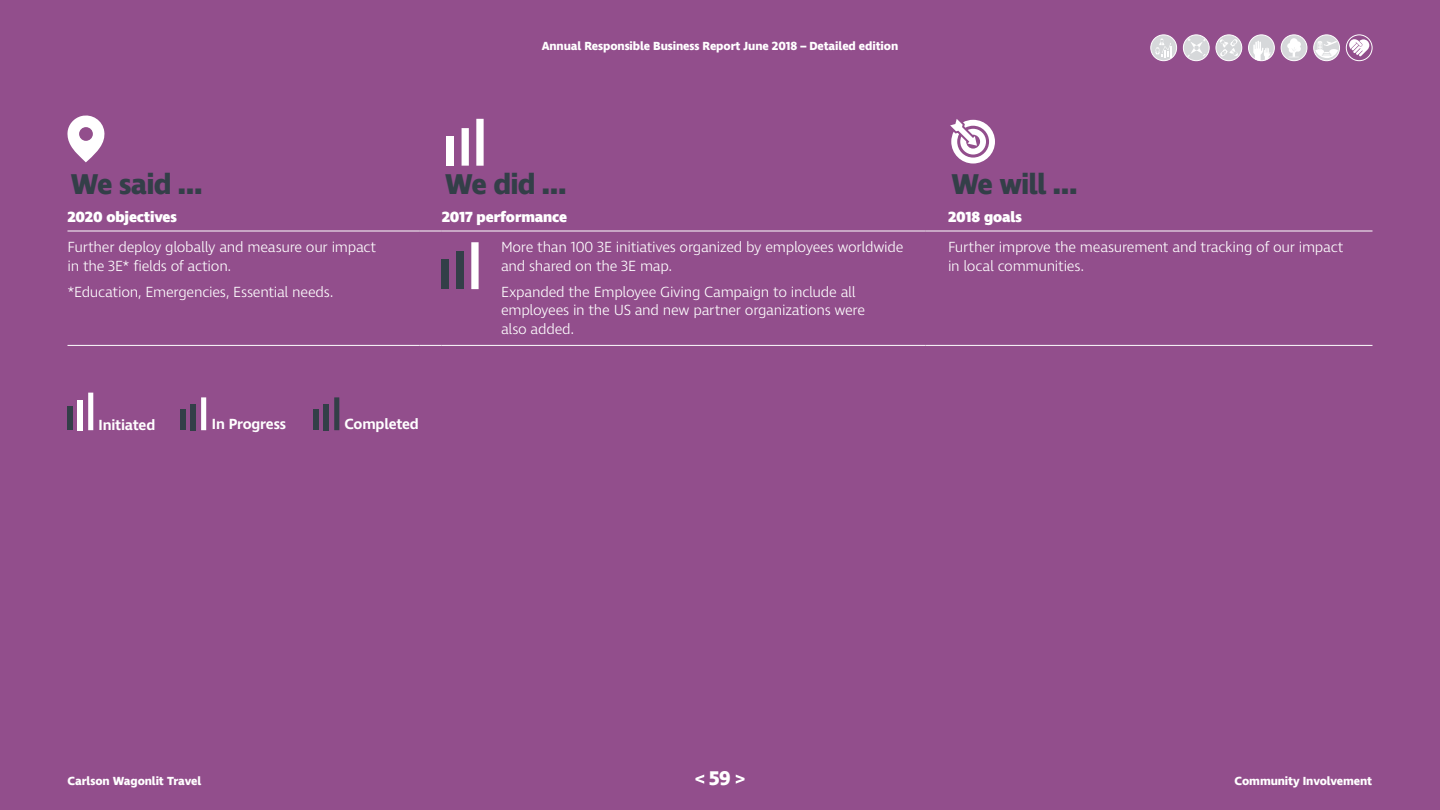
<style>
.page{position:relative;width:1440px;height:810px;background:#924e8c}
.page>*{position:absolute;margin:0;border:0;box-sizing:border-box;transform-origin:0 0}
.t1{font:700 29.25px "Ingra";letter-spacing:-.03em;color:#333f48}
.t2{font:700 20.25px "Ingra";color:#fff}
.t3{font:300 15px/18.8px "Ingra";letter-spacing:-.02em;color:#fff}
.t4{font:800 15px "Ingra";letter-spacing:-.01em;color:#fff}
.t5{font:600 15px "Ingra";letter-spacing:-.015em;color:#fff}
.t6{font:700 12px "Ingra";letter-spacing:-.01em;color:#fff}
</style>
<div class="page">
<svg style="left:67px;top:115px;width:38px;height:47px"></svg>
<svg style="left:950px;top:119px;width:45px;height:45px"></svg>
<svg style="left:462px;top:119px;width:22px;height:47px"></svg>
<div style="left:447px;top:136px;width:7px;height:30px;background:#fff"></div>
<svg style="left:419px;top:345px;width:23px;height:1px"></svg>
<svg style="left:926px;top:345px;width:22px;height:1px"></svg>
<hr style="left:948px;top:345px;width:424px;height:1px;background:#fff">
<hr style="left:501px;top:345px;width:425px;height:1px;background:#fff">
<hr style="left:442px;top:345px;width:59px;height:1px;background:#fff">
<hr style="left:68px;top:345px;width:351px;height:1px;background:#fff">
<hr style="left:68px;top:231px;width:351px;height:1px;background:#fff">
<svg style="left:419px;top:231px;width:23px;height:1px"></svg>
<hr style="left:442px;top:231px;width:59px;height:1px;background:#fff">
<hr style="left:501px;top:231px;width:425px;height:1px;background:#fff">
<hr style="left:948px;top:231px;width:424px;height:1px;background:#fff">
<svg style="left:926px;top:231px;width:22px;height:1px"></svg>
<svg style="left:471px;top:242px;width:8px;height:47px"></svg>
<div style="left:442px;top:260px;width:7px;height:29px;background:#333f48"></div>
<div style="left:457px;top:252px;width:7px;height:37px;background:#333f48"></div>
<svg style="left:88px;top:393px;width:5px;height:37px"></svg>
<div style="left:68px;top:407px;width:5px;height:23px;background:#333f48"></div>
<div style="left:78px;top:400px;width:5px;height:30px;background:#fff"></div>
<svg style="left:201px;top:397px;width:5px;height:33px"></svg>
<div style="left:180px;top:410px;width:6px;height:20px;background:#333f48"></div>
<div style="left:191px;top:404px;width:5px;height:26px;background:#333f48"></div>
<svg style="left:334px;top:397px;width:5px;height:33px"></svg>
<div style="left:314px;top:410px;width:5px;height:20px;background:#333f48"></div>
<div style="left:324px;top:404px;width:5px;height:26px;background:#333f48"></div>
<svg style="left:736px;top:775px;width:9px;height:9px"></svg>
<svg style="left:695px;top:775px;width:9px;height:9px"></svg>
<svg style="left:1183px;top:35px;width:26px;height:26px"></svg>
<div style="left:1183px;top:35px;width:27px;height:26px;border:1px solid #fff;border-radius:50%"></div>
<svg style="left:1187px;top:38px;width:19px;height:19px"></svg>
<div style="left:1249px;top:35px;width:25px;height:26px;background:#d6d8da;border-radius:50%"></div>
<div style="left:1248px;top:35px;width:27px;height:26px;border:1px solid #fff;border-radius:50%"></div>
<svg style="left:1253px;top:41px;width:18px;height:20px"></svg>
<svg style="left:1216px;top:35px;width:26px;height:26px"></svg>
<div style="left:1216px;top:35px;width:26px;height:26px;border:1px solid #fff;border-radius:50%"></div>
<svg style="left:1220px;top:39px;width:18px;height:18px"></svg>
<svg style="left:1314px;top:35px;width:26px;height:26px"></svg>
<div style="left:1313px;top:35px;width:27px;height:26px;border:1px solid #fff;border-radius:50%"></div>
<svg style="left:1315px;top:41px;width:23px;height:17px"></svg>
<svg style="left:1346px;top:35px;width:26px;height:26px"></svg>
<div style="left:1346px;top:35px;width:27px;height:26px;border:1px solid #fff;border-radius:50%"></div>
<svg style="left:1349px;top:39px;width:20px;height:17px"></svg>
<div style="left:1281px;top:35px;width:26px;height:26px;background:#d6d8da;border-radius:50%"></div>
<div style="left:1281px;top:35px;width:26px;height:26px;border:1px solid #fff;border-radius:50%"></div>
<svg style="left:1287px;top:38px;width:14px;height:20px"></svg>
<svg style="left:1151px;top:35px;width:26px;height:26px"></svg>
<div style="left:1150px;top:35px;width:27px;height:26px;border:1px solid #fff;border-radius:50%"></div>
<svg style="left:1155px;top:38px;width:17px;height:19px"></svg>
<p class="t6" style="left:542px;top:38px;width:358px">Annual Responsible Business Report June 2018 – Detailed edition</p>
<h1 class="t1" style="left:70px;top:166px;width:134px">We said …</h1>
<h1 class="t1" style="left:445px;top:166px;width:124px">We did …</h1>
<h1 class="t1" style="left:951px;top:166px;width:128px">We will …</h1>
<p class="t4" style="left:68px;top:207px;width:111px">2020 objectives</p>
<p class="t4" style="left:442px;top:207px;width:127px">2017 performance</p>
<p class="t4" style="left:948px;top:207px;width:75px">2018 goals</p>
<p class="t3" style="left:68px;top:239px;width:310px">Further deploy globally and measure our impact in the 3E* fields of action.</p>
<p class="t3" style="left:68px;top:283px;width:268px">*Education, Emergencies, Essential needs.</p>
<p class="t3" style="left:948px;top:239px;width:397px">Further improve the measurement and tracking of our impact in local communities.</p>
<p class="t3" style="left:501px;top:239px;width:404px">More than 100 3E initiatives organized by employees worldwide and shared on the 3E map.</p>
<p class="t3" style="left:501px;top:283px;width:366px">Expanded the Employee Giving Campaign to include all employees in the US and new partner organizations were also added.</p>
<p class="t5" style="left:99px;top:416px;width:58px">Initiated</p>
<p class="t5" style="left:212px;top:415px;width:76px">In Progress</p>
<p class="t5" style="left:345px;top:415px;width:76px">Completed</p>
<p class="t6" style="left:68px;top:773px;width:135px">Carlson Wagonlit Travel</p>
<h2 class="t2" style="left:709px;top:765px;width:24px">59</h2>
<p class="t6" style="left:1235px;top:773px;width:139px">Community Involvement</p>
</div>
